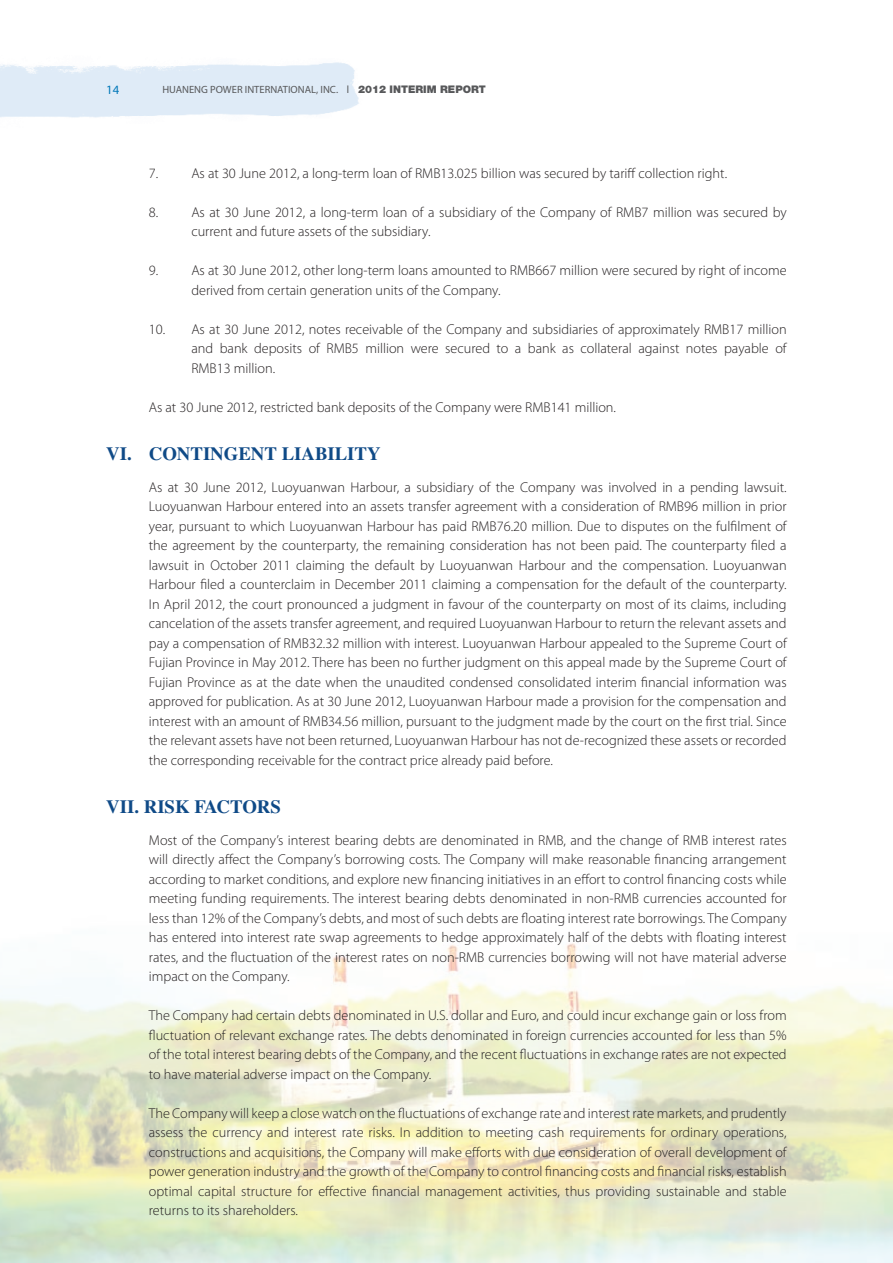
<style>
.page{position:relative;width:893px;height:1263px;background:#fff}
.page>*{position:absolute;margin:0;border:0;box-sizing:border-box;transform-origin:0 0}
.t1{font:700 18.75px "Times LT Std";color:#0f4a87}
.t2{font:300 14.25px/19.5px "Myriad Pro";color:#231f20;text-align:justify}
.t3{font:12.75px "Myriad Pro";color:#0077b9}
.t4{font:10.5px "Myriad Pro";color:#57585a}
.s1{font-family:"M Hei HK";font-weight:500}
.s2{font-family:"Helvetica Neue LT Std";font-weight:900}
</style>
<div class="page">
<img style="left:0;top:943px;width:893px;height:320px">
<p class="t3" style="left:106px;top:81px;width:14px">14</p>
<p class="t4" style="left:162px;top:83px;width:325px">HUANENG POWER INTERNATIONAL, INC. <span class="s1">l</span> <span class="s2">2012 INTERIM REPORT</span></p>
<p class="t2" style="left:149px;top:163px;width:580px">7. As at 30 June 2012, a long-term loan of RMB13.025 billion was secured by tariff collection right.</p>
<p class="t2" style="left:191px;top:202px;width:597px;text-indent:-43px">8. As at 30 June 2012, a long-term loan of a subsidiary of the Company of RMB7 million was secured by current and future assets of the subsidiary.</p>
<p class="t2" style="left:191px;top:261px;width:597px;text-indent:-43px">9. As at 30 June 2012, other long-term loans amounted to RMB667 million were secured by right of income derived from certain generation units of the Company.</p>
<p class="t2" style="left:191px;top:319px;width:597px;text-indent:-43px">10. As at 30 June 2012, notes receivable of the Company and subsidiaries of approximately RMB17 million and bank deposits of RMB5 million were secured to a bank as collateral against notes payable of RMB13 million.</p>
<p class="t2" style="left:149px;top:397px;width:469px">As at 30 June 2012, restricted bank deposits of the Company were RMB141 million.</p>
<p class="t1" style="left:106px;top:442px;width:276px">VI. CONTINGENT LIABILITY</p>
<p class="t2" style="left:149px;top:477px;width:639px">As at 30 June 2012, Luoyuanwan Harbour, a subsidiary of the Company was involved in a pending lawsuit.<br>Luoyuanwan Harbour entered into an assets transfer agreement with a consideration of RMB96 million in prior year, pursuant to which Luoyuanwan Harbour has paid RMB76.20 million. Due to disputes on the fulfilment of the agreement by the counterparty, the remaining consideration has not been paid. The counterparty filed a lawsuit in October 2011 claiming the default by Luoyuanwan Harbour and the compensation. Luoyuanwan Harbour filed a counterclaim in December 2011 claiming a compensation for the default of the counterparty.<br>In April 2012, the court pronounced a judgment in favour of the counterparty on most of its claims, including cancelation of the assets transfer agreement, and required Luoyuanwan Harbour to return the relevant assets and pay a compensation of RMB32.32 million with interest. Luoyuanwan Harbour appealed to the Supreme Court of Fujian Province in May 2012. There has been no further judgment on this appeal made by the Supreme Court of Fujian Province as at the date when the unaudited condensed consolidated interim financial information was approved for publication. As at 30 June 2012, Luoyuanwan Harbour made a provision for the compensation and interest with an amount of RMB34.56 million, pursuant to the judgment made by the court on the first trial. Since the relevant assets have not been returned, Luoyuanwan Harbour has not de-recognized these assets or recorded the corresponding receivable for the contract price already paid before.</p>
<p class="t1" style="left:106px;top:795px;width:176px">VII. RISK FACTORS</p>
<p class="t2" style="left:149px;top:830px;width:639px">Most of the Company’s interest bearing debts are denominated in RMB, and the change of RMB interest rates will directly affect the Company’s borrowing costs. The Company will make reasonable financing arrangement according to market conditions, and explore new financing initiatives in an effort to control financing costs while meeting funding requirements. The interest bearing debts denominated in non-RMB currencies accounted for less than 12% of the Company’s debts, and most of such debts are floating interest rate borrowings. The Company has entered into interest rate swap agreements to hedge approximately half of the debts with floating interest rates, and the fluctuation of the interest rates on non-RMB currencies borrowing will not have material adverse impact on the Company.</p>
<p class="t2" style="left:149px;top:1006px;width:639px">The Company had certain debts denominated in U.S. dollar and Euro, and could incur exchange gain or loss from fluctuation of relevant exchange rates. The debts denominated in foreign currencies accounted for less than 5% of the total interest bearing debts of the Company, and the recent fluctuations in exchange rates are not expected to have material adverse impact on the Company.</p>
<p class="t2" style="left:149px;top:1103px;width:639px">The Company will keep a close watch on the fluctuations of exchange rate and interest rate markets, and prudently assess the currency and interest rate risks. In addition to meeting cash requirements for ordinary operations, constructions and acquisitions, the Company will make efforts with due consideration of overall development of power generation industry and the growth of the Company to control financing costs and financial risks, establish optimal capital structure for effective financial management activities, thus providing sustainable and stable returns to its shareholders.</p>
</div>
